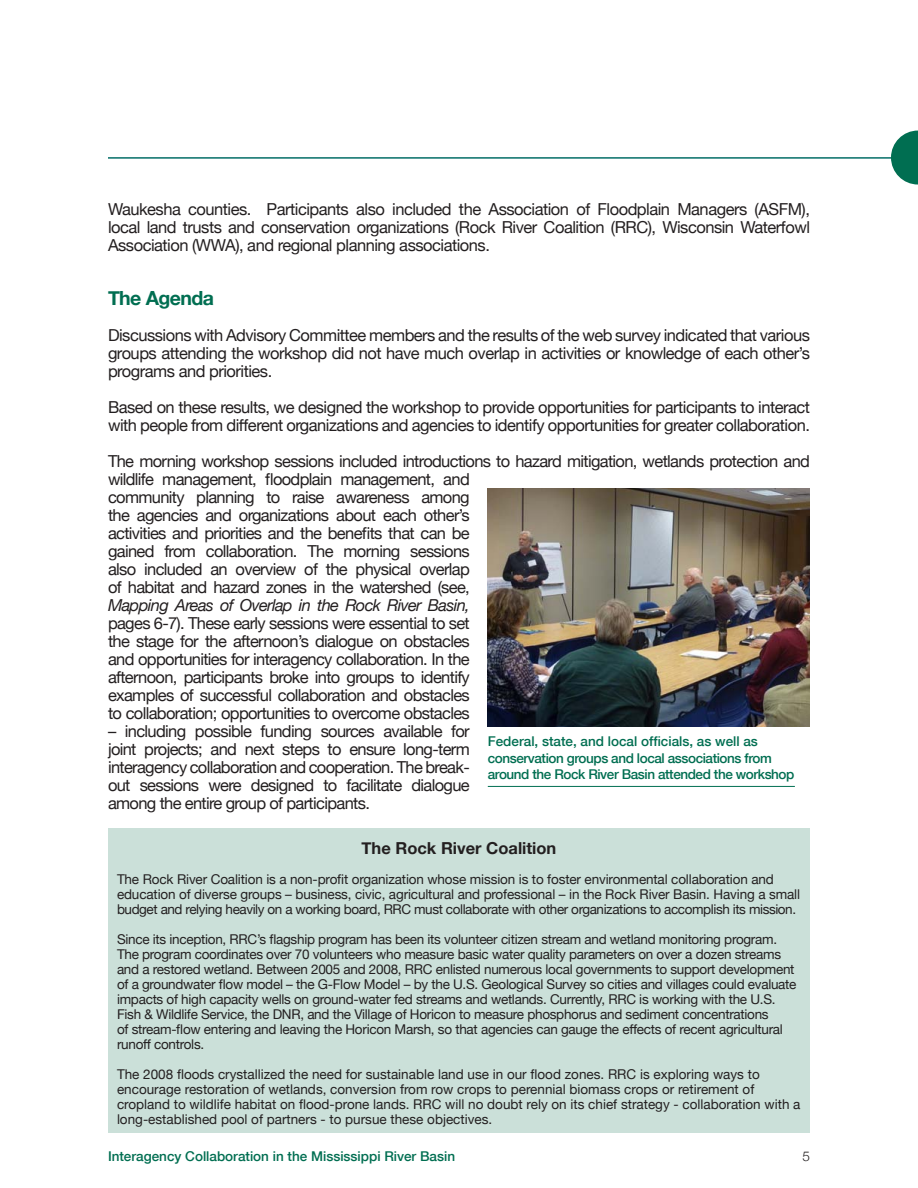
<style>
.page{position:relative;width:918px;height:1188px;background:#fff}
.page>*{position:absolute;margin:0;border:0;box-sizing:border-box;transform-origin:0 0}
.Page_Subtitle_-_Cont{font:700 19.5px "Helvetica Neue";letter-spacing:-.03em;color:#006e51}
.Body{font:16.5px/18px "Helvetica Neue";letter-spacing:-.04em;color:#231f20;text-align:justify}
.Body-2{font:700 16.5px "Helvetica Neue";color:#231f20}
.Body-3{font:13.5px/15px "Helvetica Neue";letter-spacing:-.02em;color:#231f20}
.Body-4{font:13.5px/15px "Helvetica Neue";color:#231f20}
.Body-5{font:500 13.5px/16.5px "Helvetica Neue";letter-spacing:-.015em;color:#006e51}
.t1{font:300 13.5px "Helvetica Neue";color:#231f20}
.s1{font-style:italic}
</style>
<div class="page">
<svg style="left:891px;top:131px;width:27px;height:54px"></svg>
<hr style="left:108px;top:158px;width:810px;height:1px;background:#006e51">
<img style="left:488px;top:488px;width:322px;height:239px">
<hr style="left:488px;top:786px;width:307px;height:1px;background:#006e51">
<div style="left:108px;top:829px;width:702px;height:304px;background:#cbe0d9"></div>
<p class="Body" style="left:108px;top:199px;width:704px">Waukesha counties. Participants also included the Association of Floodplain Managers (ASFM), local land trusts and conservation organizations (Rock River Coalition (RRC), Wisconsin Waterfowl Association (WWA), and regional planning associations.</p>
<p class="Page_Subtitle_-_Cont" style="left:108px;top:280px;width:107px">The Agenda</p>
<p class="Body" style="left:108px;top:325px;width:704px">Discussions with Advisory Committee members and the results of the web survey indicated that various groups attending the workshop did not have much overlap in activities or knowledge of each other’s programs and priorities.</p>
<p class="Body" style="left:108px;top:397px;width:704px">Based on these results, we designed the workshop to provide opportunities for participants to interact with people from different organizations and agencies to identify opportunities for greater collaboration.</p>
<p class="Body" style="left:108px;top:451px;width:704px;text-align:left">The morning workshop sessions included introductions to hazard mitigation, wetlands protection and wildlife management, floodplain management, and<br>community planning to raise awareness among<br>the agencies and organizations about each other’s<br>activities and priorities and the benefits that can be<br>gained from collaboration. The morning sessions<br>also included an overview of the physical overlap<br>of habitat and hazard zones in the watershed (see,<br><span class="s1">Mapping Areas of Overlap in the Rock River Basin,<br></span>pages 6-7). These early sessions were essential to set<br>the stage for the afternoon’s dialogue on obstacles<br>and opportunities for interagency collaboration. In the<br>afternoon, participants broke into groups to identify<br>examples of successful collaboration and obstacles<br>to collaboration; opportunities to overcome obstacles</p>
<p class="Body" style="left:108px;top:721px;width:363px">– including possible funding sources available for joint projects; and next steps to ensure long-term interagency collaboration and cooperation. The break&shy;out sessions were designed to facilitate dialogue among the entire group of participants.</p>
<p class="Body-5" style="left:488px;top:733px;width:308px">Federal, state, and local officials, as well as conservation groups and local associations from around the Rock River Basin attended the workshop</p>
<p class="Body-2" style="left:362px;top:833px;width:196px">The Rock River Coalition</p>
<p class="Body-3" style="left:117px;top:870px;width:685px">The Rock River Coalition is a non-profit organization whose mission is to foster environmental collaboration and education of diverse groups – business, civic, agricultural and professional – in the Rock River Basin. Having a small budget and relying heavily on a working board, RRC must collaborate with other organizations to accomplish its mission.</p>
<p class="Body-3" style="left:117px;top:930px;width:681px">Since its inception, RRC’s flagship program has been its volunteer citizen stream and wetland monitoring program.<br>The program coordinates over 70 volunteers who measure basic water quality parameters on over a dozen streams and a restored wetland. Between 2005 and 2008, RRC enlisted numerous local governments to support development of a groundwater flow model – the G-Flow Model – by the U.S. Geological Survey so cities and villages could evaluate impacts of high capacity wells on ground-water fed streams and wetlands. Currently, RRC is working with the U.S.<br>Fish &amp; Wildlife Service, the DNR, and the Village of Horicon to measure phosphorus and sediment concentrations<br>of stream-flow entering and leaving the Horicon Marsh, so that agencies can gauge the effects of recent agricultural runoff controls.</p>
<p class="Body-4" style="left:117px;top:1065px;width:685px">The 2008 floods crystallized the need for sustainable land use in our flood zones. RRC is exploring ways to encourage restoration of wetlands, conversion from row crops to perennial biomass crops or retirement of cropland to wildlife habitat on flood-prone lands. RRC will no doubt rely on its chief strategy - collaboration with a long-established pool of partners - to pursue these objectives.</p>
<p class="Body-5" style="left:108px;top:1147px;width:349px">Interagency Collaboration in the Mississippi River Basin</p>
<p class="t1" style="left:802px;top:1145px;width:9px">5</p>
</div>
